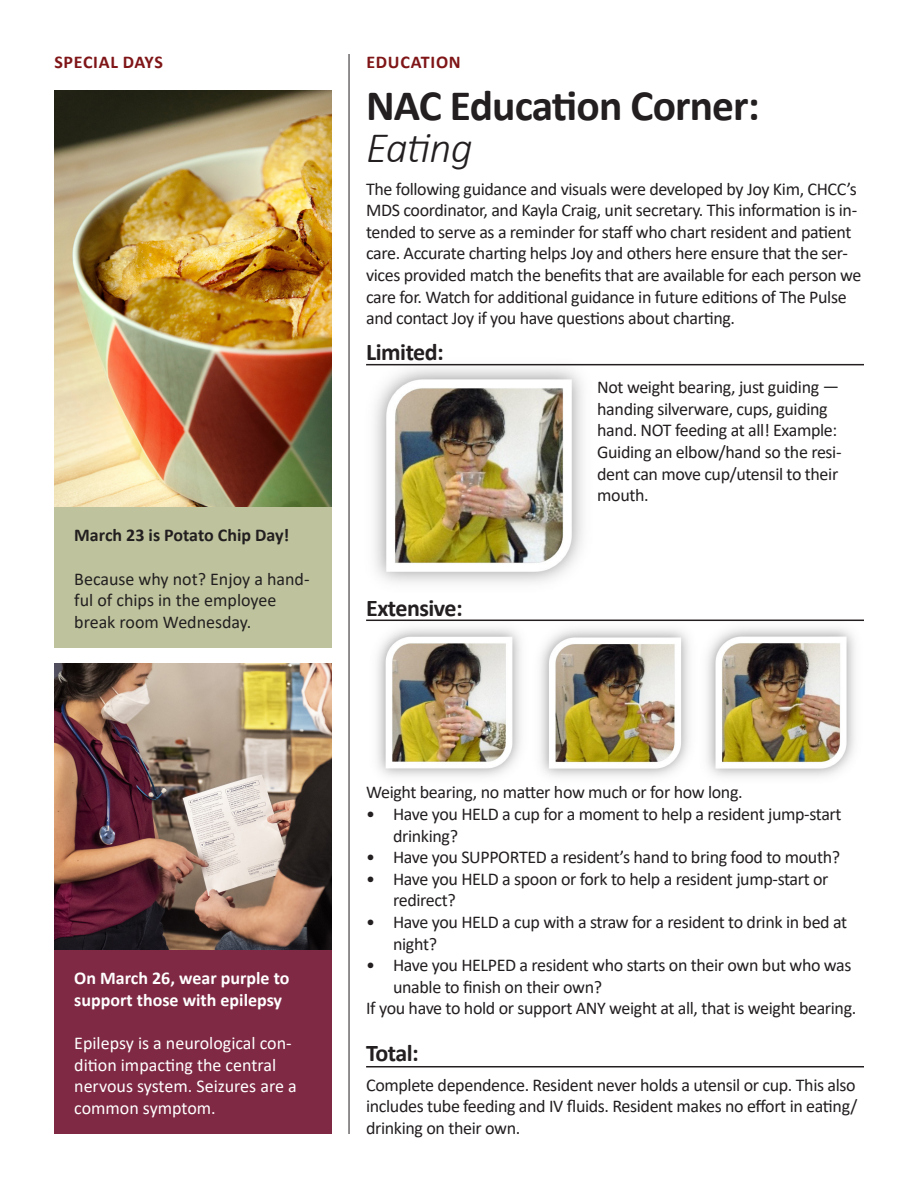
<style>
.page{position:relative;width:918px;height:1188px;background:#fff}
.page>*{position:absolute;margin:0;border:0;box-sizing:border-box;transform-origin:0 0}
.t1{font:700 43.5px "Calibri";letter-spacing:-.02em;color:#231f20}
.t2{font:italic 300 43.5px "Calibri";color:#231f20}
.t3{font:700 24px "Calibri";letter-spacing:-.02em;color:#231f20}
.t4{font:18px/21.6px "Calibri";letter-spacing:-.02em;color:#231f20}
.t5{font:18px/21.6px "Calibri";color:#fff}
.t6{font:18px/21.6px "Calibri";color:#231f20}
.t7{font:700 18px/21.6px "Calibri";color:#fff}
.t8{font:700 18px "Calibri";color:#231f20}
.t9{font:700 18px "Calibri";letter-spacing:.04em;color:#7f1517}
</style>
<div class="page">
<img style="left:366px;top:619px;width:498px;height:158px">
<img style="left:54px;top:663px;width:277px;height:287px">
<img style="left:54px;top:91px;width:277px;height:417px">
<div style="left:54px;top:508px;width:277px;height:140px;background:#bec39d"></div>
<div style="left:54px;top:950px;width:277px;height:184px;background:#7f2944"></div>
<hr style="left:349px;top:54px;width:1px;height:1080px;background:#231f20">
<img style="left:366px;top:363px;width:232px;height:220px">
<hr style="left:366px;top:364px;width:498px;height:1px;background:#231f20">
<hr style="left:366px;top:620px;width:498px;height:1px;background:#231f20">
<hr style="left:366px;top:1066px;width:498px;height:1px;background:#231f20">
<p class="t9" style="left:54px;top:49px;width:110px">SPECIAL DAYS</p>
<p class="t9" style="left:366px;top:49px;width:96px">EDUCATION</p>
<p class="t1" style="left:366px;top:74px;width:395px">NAC Education Corner:</p>
<p class="t2" style="left:366px;top:121px;width:108px">Eating</p>
<p class="t4" style="left:366px;top:177px;width:497px">The following guidance and visuals were developed by Joy Kim, CHCC’s MDS coordinator, and Kayla Craig, unit secretary. This information is in&shy;tended to serve as a reminder for staff who chart resident and patient care. Accurate charting helps Joy and others here ensure that the ser&shy;vices provided match the benefits that are available for each person we care for. Watch for additional guidance in future editions of The Pulse and contact Joy if you have questions about charting.</p>
<p class="t3" style="left:366px;top:335px;width:79px">Limited:</p>
<p class="t8" style="left:74px;top:523px;width:217px">March 23 is Potato Chip Day!</p>
<p class="t6" style="left:74px;top:567px;width:237px">Because why not? Enjoy a hand&shy;ful of chips in the employee break room Wednesday.</p>
<p class="t3" style="left:366px;top:591px;width:98px">Extensive:</p>
<p class="t4" style="left:597px;top:376px;width:246px">Not weight bearing, just guiding — handing silverware, cups, guiding hand. NOT feeding at all! Example:<br>Guiding an elbow/hand so the resi&shy;dent can move cup/utensil to their mouth.</p>
<p class="t7" style="left:74px;top:967px;width:217px">On March 26, wear purple to support those with epilepsy</p>
<p class="t5" style="left:74px;top:1032px;width:224px">Epilepsy is a neurological con&shy;dition impacting the central nervous system. Seizures are a common symptom.</p>
<p class="t4" style="left:366px;top:781px;width:378px">Weight bearing, no matter how much or for how long.</p>
<p class="t4" style="left:393px;top:803px;width:450px;text-indent:-27px">• Have you HELD a cup for a moment to help a resident jump-start drinking?</p>
<p class="t4" style="left:366px;top:846px;width:475px">• Have you SUPPORTED a resident’s hand to bring food to mouth?</p>
<p class="t4" style="left:393px;top:868px;width:437px;text-indent:-27px">• Have you HELD a spoon or fork to help a resident jump-start or redirect?</p>
<p class="t4" style="left:393px;top:911px;width:456px;text-indent:-27px">• Have you HELD a cup with a straw for a resident to drink in bed at night?</p>
<p class="t4" style="left:393px;top:954px;width:460px;text-indent:-27px">• Have you HELPED a resident who starts on their own but who was unable to finish on their own?</p>
<p class="t4" style="left:366px;top:997px;width:492px">If you have to hold or support ANY weight at all, that is weight bearing.</p>
<p class="t3" style="left:366px;top:1036px;width:54px">Total:</p>
<p class="t4" style="left:366px;top:1074px;width:493px;text-align:justify">Complete dependence. Resident never holds a utensil or cup. This also includes tube feeding and IV fluids. Resident makes no effort in eating/ drinking on their own.</p>
</div>
